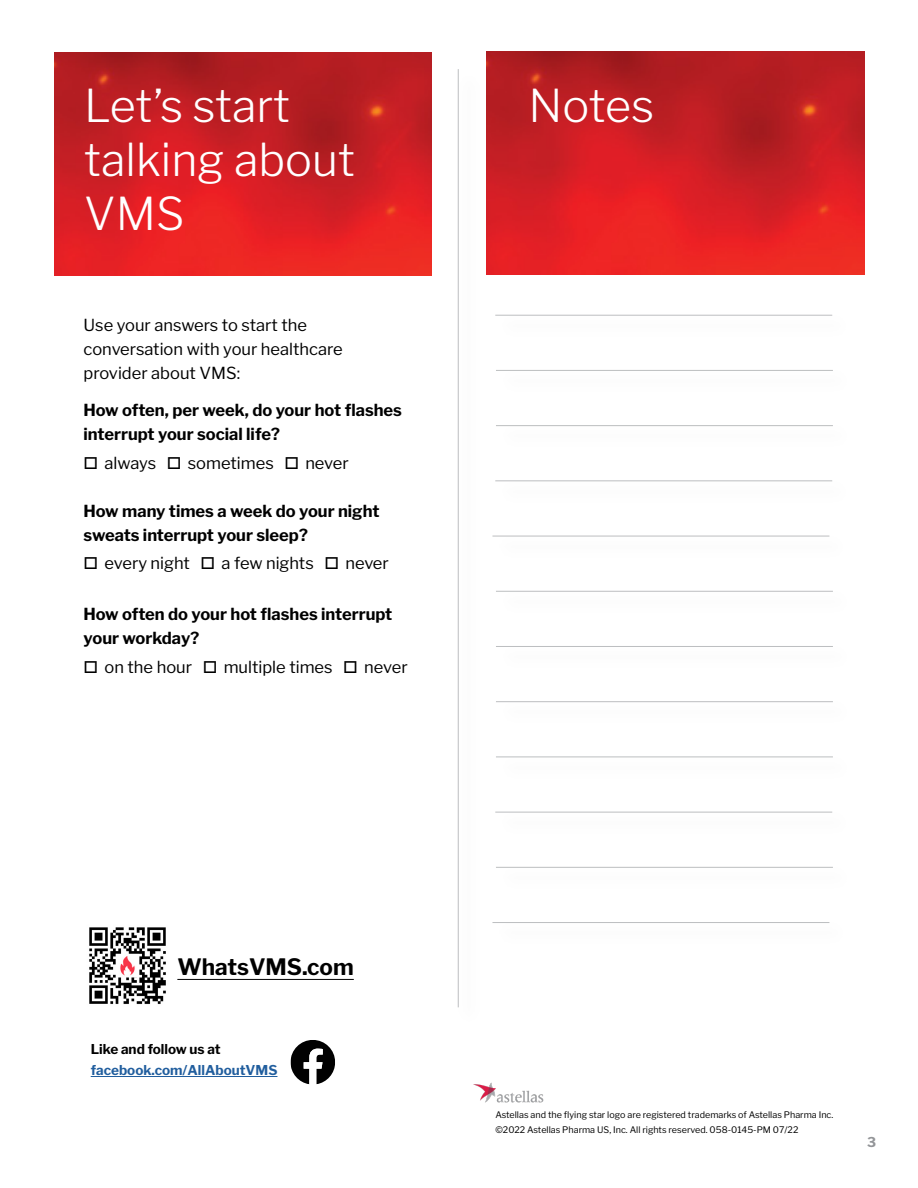
<style>
.page{position:relative;width:918px;height:1188px;background:#fff}
.page>*{position:absolute;margin:0;border:0;box-sizing:border-box;transform-origin:0 0}
.t1{font:300 45px/54px "Libre Franklin";color:#fff}
.t2{font:700 22.5px "Libre Franklin";color:#000}
.t3{font:700 16.5px/24px "Libre Franklin";color:#000}
.t4{font:16.5px/24px "Libre Franklin";color:#000}
.t5{font:700 13.5px "Libre Franklin";color:#215e9e}
.t6{font:700 13.5px "Libre Franklin";color:#000}
.t7{font:700 13.5px "Libre Franklin";color:#939598}
.t8{font:9px/15px "Libre Franklin";color:#000}
</style>
<div class="page">
<img style="left:54px;top:52px;width:378px;height:223px">
<hr style="left:177px;top:979px;width:177px;height:1px;background:#000">
<img style="left:89px;top:927px;width:77px;height:77px">
<div style="left:454px;top:68px;width:29px;height:961px;background:#000;opacity:.27"></div>
<hr style="left:458px;top:69px;width:1px;height:938px;background:#bcbec0">
<img style="left:473px;top:1082px;width:71px;height:20px">
<hr style="left:495px;top:315px;width:337px;height:1px;background:#bcbec0">
<hr style="left:496px;top:370px;width:337px;height:1px;background:#bcbec0">
<hr style="left:496px;top:425px;width:337px;height:1px;background:#bcbec0">
<hr style="left:495px;top:480px;width:337px;height:1px;background:#bcbec0">
<hr style="left:492px;top:536px;width:337px;height:1px;background:#bcbec0">
<hr style="left:496px;top:591px;width:337px;height:1px;background:#bcbec0">
<hr style="left:496px;top:646px;width:337px;height:1px;background:#bcbec0">
<hr style="left:496px;top:701px;width:337px;height:1px;background:#bcbec0">
<hr style="left:496px;top:757px;width:337px;height:1px;background:#bcbec0">
<hr style="left:495px;top:812px;width:337px;height:1px;background:#bcbec0">
<hr style="left:496px;top:867px;width:337px;height:1px;background:#bcbec0">
<svg style="left:291px;top:1040px;width:44px;height:44px"></svg>
<hr style="left:91px;top:1076px;width:186px;height:1px;background:#215e9e">
<hr style="left:492px;top:922px;width:337px;height:1px;background:#bcbec0">
<img style="left:487px;top:52px;width:378px;height:223px">
<h1 class="t1" style="left:84px;top:75px;width:272px">Let’s start talking about<br>VMS</h1>
<p class="t4" style="left:84px;top:311px;width:261px">Use your answers to start the conversation with your healthcare provider about VMS:</p>
<p class="t3" style="left:84px;top:397px;width:320px">How often, per week, do your hot flashes interrupt your social life?</p>
<p class="t4" style="left:84px;top:449px;width:267px">□ always □ sometimes □ never</p>
<p class="t3" style="left:84px;top:497px;width:297px">How many times a week do your night sweats interrupt your sleep?</p>
<p class="t4" style="left:84px;top:550px;width:307px">□ every night □ a few nights □ never</p>
<p class="t3" style="left:84px;top:601px;width:310px">How often do your hot flashes interrupt your workday?</p>
<p class="t4" style="left:84px;top:653px;width:326px">□ on the hour □ multiple times □ never</p>
<h1 class="t1" style="left:529px;top:75px;width:127px">Notes</h1>
<h2 class="t2" style="left:177px;top:949px;width:178px">WhatsVMS.com</h2>
<p class="t6" style="left:91px;top:1039px;width:132px">Like and follow us at</p>
<p class="t5" style="left:91px;top:1060px;width:188px">facebook.com/AllAboutVMS</p>
<p class="t8" style="left:495px;top:1107px;width:339px">Astellas and the flying star logo are registered trademarks of Astellas Pharma Inc. ©2022 Astellas Pharma US, Inc. All rights reserved. 058-0145-PM 07/22</p>
<p class="t7" style="left:867px;top:1132px;width:11px">3</p>
</div>
